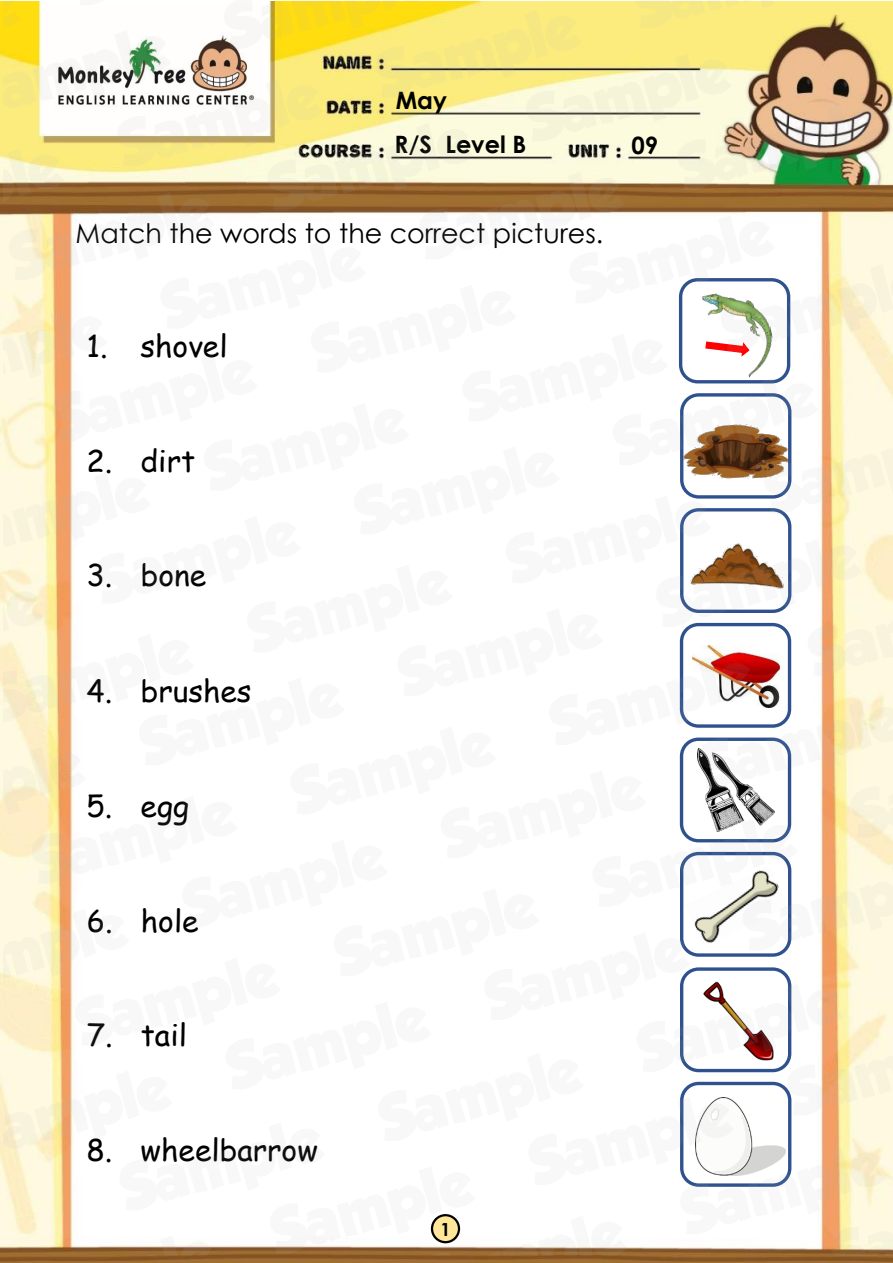
<style>
.page{position:relative;width:893px;height:1263px;background:#fff}
.page>*{position:absolute;margin:0;border:0;box-sizing:border-box;transform-origin:0 0}
.t1{font:30px "Comic Sans MS";color:#000}
.t2{font:27px "Century Gothic";color:#000}
.t3{font:700 24px "Century Gothic";color:#000}
.t4{font:700 18px "Century Gothic";color:#000}
</style>
<div class="page">
<img style="left:0;top:1px;width:893px;height:1262px">
<div style="left:679px;top:278px;width:111px;height:105px;background:#fff;border:3px solid #2f528f;border-radius:17px"></div>
<div style="left:680px;top:393px;width:111px;height:106px;background:#fff;border:3px solid #2f528f;border-radius:17px"></div>
<div style="left:680px;top:508px;width:111px;height:105px;background:#fff;border:3px solid #2f528f;border-radius:17px"></div>
<div style="left:680px;top:623px;width:111px;height:105px;background:#fff;border:3px solid #2f528f;border-radius:17px"></div>
<div style="left:680px;top:738px;width:111px;height:104px;background:#fff;border:3px solid #2f528f;border-radius:17px"></div>
<div style="left:75px;top:318px;width:230px;height:54px;background:#fff"></div>
<div style="left:75px;top:433px;width:260px;height:54px;background:#fff"></div>
<div style="left:75px;top:547px;width:230px;height:54px;background:#fff"></div>
<div style="left:75px;top:662px;width:230px;height:54px;background:#fff"></div>
<div style="left:75px;top:778px;width:230px;height:54px;background:#fff"></div>
<div style="left:76px;top:892px;width:229px;height:54px;background:#fff"></div>
<div style="left:76px;top:1007px;width:229px;height:54px;background:#fff"></div>
<div style="left:75px;top:1122px;width:271px;height:54px;background:#fff"></div>
<div style="left:680px;top:852px;width:111px;height:105px;background:#fff;border:3px solid #2f528f;border-radius:17px"></div>
<div style="left:680px;top:967px;width:111px;height:105px;background:#fff;border:3px solid #2f528f;border-radius:17px"></div>
<div style="left:680px;top:1082px;width:111px;height:105px;background:#fff;border:3px solid #2f528f;border-radius:17px"></div>
<div style="left:431px;top:1214px;width:29px;height:29px;border:2px solid #000;border-radius:50%"></div>
<img style="left:429px;top:1215px;width:33px;height:28px">
<img style="left:703px;top:981px;width:71px;height:80px">
<img style="left:683px;top:530px;width:107px;height:71px">
<img style="left:685px;top:866px;width:103px;height:80px">
<img style="left:695px;top:1097px;width:90px;height:78px">
<img style="left:692px;top:645px;width:87px;height:62px">
<img style="left:683px;top:424px;width:106px;height:54px">
<img style="left:697px;top:748px;width:77px;height:83px">
<div style="left:384px;top:129px;width:186px;height:25px;background:#fcfbdd"></div>
<div style="left:620px;top:130px;width:75px;height:25px;background:#fcfbdd"></div>
<img style="left:385px;top:85px;width:186px;height:32px">
<img style="left:702px;top:293px;width:77px;height:90px">
<svg style="left:704px;top:340px;width:47px;height:18px"></svg>
<img style="left:43px;top:5px;width:225px;height:128px">
<p class="t3" style="left:396px;top:82px;width:53px">May</p>
<p class="t3" style="left:395px;top:126px;width:133px">R/S Level B</p>
<p class="t3" style="left:631px;top:127px;width:28px">09</p>
<p class="t2" style="left:76px;top:215px;width:529px">Match the words to the correct pictures.</p>
<p class="t1" style="left:87px;top:324px;width:143px">1. shovel</p>
<p class="t1" style="left:87px;top:439px;width:110px">2. dirt</p>
<p class="t1" style="left:87px;top:553px;width:121px">3. bone</p>
<p class="t1" style="left:87px;top:669px;width:166px">4. brushes</p>
<p class="t1" style="left:87px;top:784px;width:104px">5. egg</p>
<p class="t1" style="left:87px;top:899px;width:113px">6. hole</p>
<p class="t1" style="left:87px;top:1013px;width:102px">7. tail</p>
<p class="t1" style="left:87px;top:1128px;width:233px">8. wheelbarrow</p>
<p class="t4" style="left:441px;top:1216px;width:12px">1</p>
</div>
